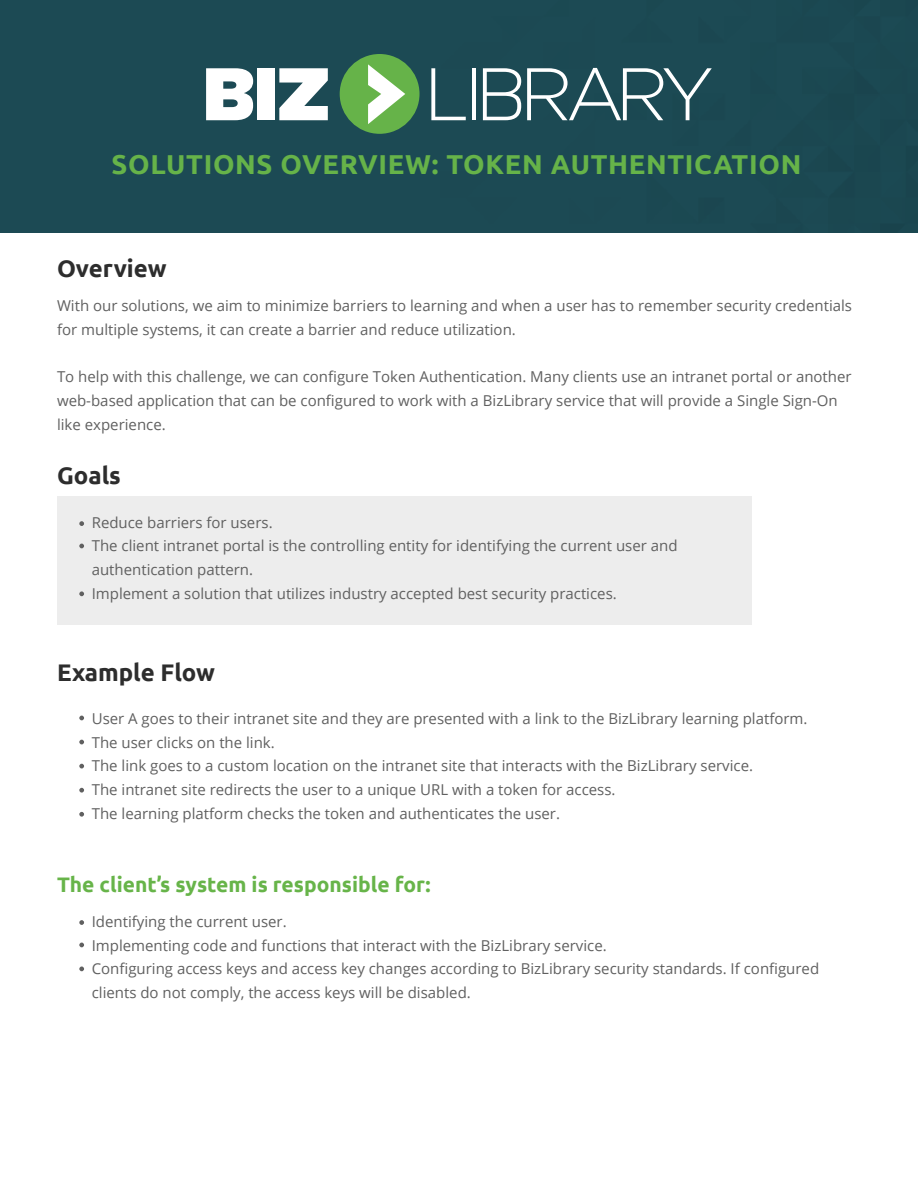
<style>
.page{position:relative;width:918px;height:1188px;background:#fff}
.page>*{position:absolute;margin:0;border:0;box-sizing:border-box;transform-origin:0 0}
.t1{font:700 27.3px "Ubuntu";letter-spacing:.025em;color:#66b349}
.t2{font:700 24px "Ubuntu";color:#2d2d2d}
.t3{font:700 21px "Ubuntu";color:#67b449}
.t4{font:15px/23.7px "Open Sans";color:#606060}
</style>
<div class="page">
<div style="left:0;top:0;width:918px;height:233px;background:#1c4a54"></div>
<div style="left:57px;top:496px;width:695px;height:128px;background:#ededed"></div>
<svg style="left:206px;top:68px;width:47px;height:52px"></svg>
<div style="left:258px;top:68px;width:17px;height:52px;background:#fff"></div>
<svg style="left:279px;top:68px;width:49px;height:52px"></svg>
<svg style="left:431px;top:68px;width:35px;height:52px;background:#416770"></svg>
<hr style="left:472px;top:68px;width:4px;height:52px;background:#fff">
<svg style="left:483px;top:68px;width:38px;height:52px"></svg>
<svg style="left:527px;top:68px;width:185px;height:52px"></svg>
<div style="left:340px;top:54px;width:80px;height:80px;background:#66b349;border-radius:50%"></div>
<svg style="left:368px;top:64px;width:37px;height:60px"></svg>
<svg style="left:79px;top:521px;width:5px;height:5px"></svg>
<svg style="left:79px;top:544px;width:5px;height:4px"></svg>
<svg style="left:79px;top:591px;width:5px;height:5px"></svg>
<svg style="left:79px;top:716px;width:5px;height:4px"></svg>
<svg style="left:79px;top:740px;width:5px;height:4px"></svg>
<svg style="left:79px;top:764px;width:5px;height:5px"></svg>
<svg style="left:79px;top:788px;width:5px;height:5px"></svg>
<svg style="left:79px;top:812px;width:5px;height:5px"></svg>
<svg style="left:79px;top:920px;width:5px;height:5px"></svg>
<svg style="left:79px;top:943px;width:5px;height:4px"></svg>
<svg style="left:79px;top:967px;width:5px;height:4px"></svg>
<h1 class="t1" style="left:112px;top:148px;width:691px">SOLUTIONS OVERVIEW: TOKEN AUTHENTICATION</h1>
<h2 class="t2" style="left:57px;top:254px;width:111px">Overview</h2>
<p class="t4" style="left:57px;top:294px;width:797px">With our solutions, we aim to minimize barriers to learning and when a user has to remember security credentials for multiple systems, it can create a barrier and reduce utilization.</p>
<p class="t4" style="left:57px;top:365px;width:796px">To help with this challenge, we can configure Token Authentication. Many clients use an intranet portal or another web-based application that can be configured to work with a BizLibrary service that will provide a Single Sign-On like experience.</p>
<h2 class="t2" style="left:57px;top:461px;width:65px">Goals</h2>
<p class="t4" style="left:92px;top:510px;width:587px">Reduce barriers for users.<br>The client intranet portal is the controlling entity for identifying the current user and authentication pattern.<br>Implement a solution that utilizes industry accepted best security practices.</p>
<h2 class="t2" style="left:57px;top:658px;width:160px">Example Flow</h2>
<p class="t4" style="left:92px;top:706px;width:717px">User A goes to their intranet site and they are presented with a link to the BizLibrary learning platform.<br>The user clicks on the link.<br>The link goes to a custom location on the intranet site that interacts with the BizLibrary service.<br>The intranet site redirects the user to a unique URL with a token for access.<br>The learning platform checks the token and authenticates the user.</p>
<h3 class="t3" style="left:57px;top:872px;width:375px">The client’s system is responsible for:</h3>
<p class="t4" style="left:92px;top:909px;width:729px">Identifying the current user.<br>Implementing code and functions that interact with the BizLibrary service.<br>Configuring access keys and access key changes according to BizLibrary security standards. If configured clients do not comply, the access keys will be disabled.</p>
</div>
